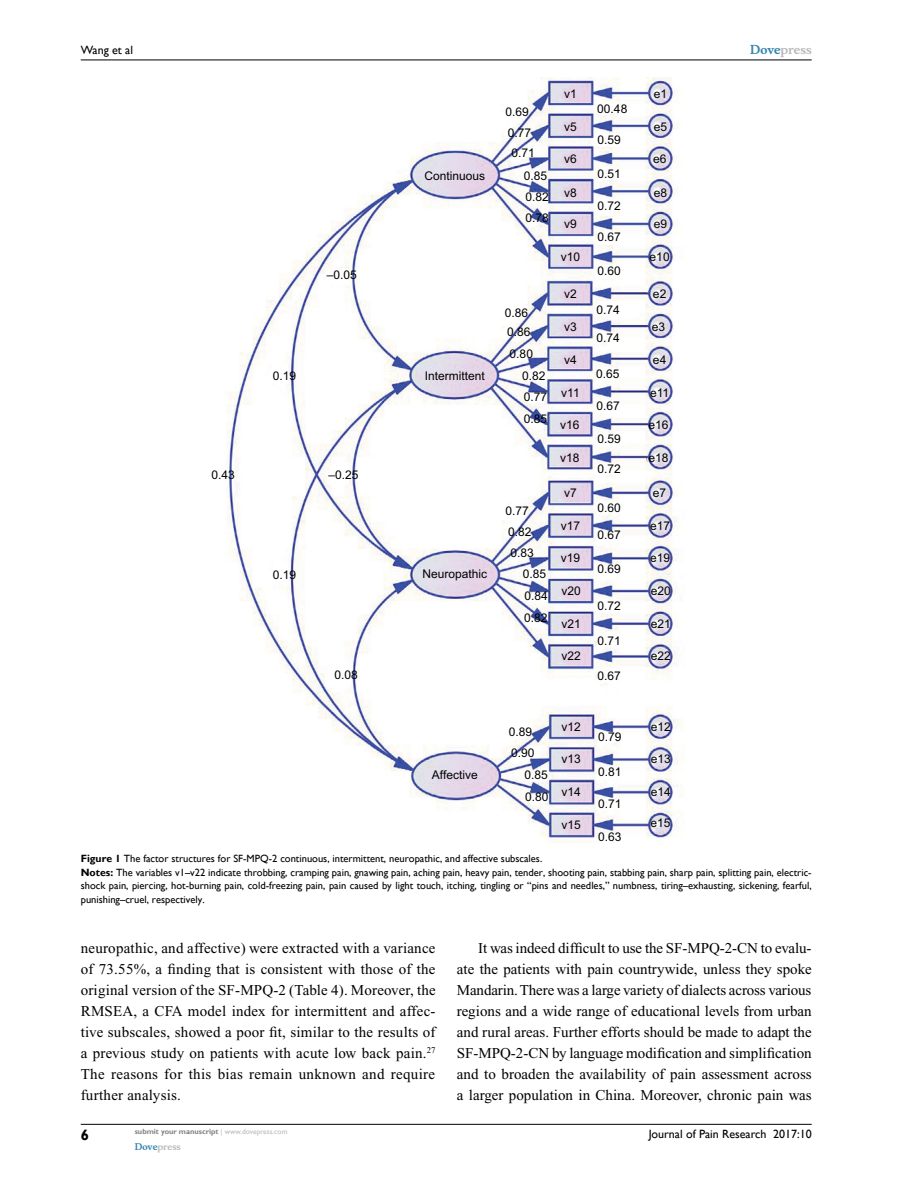
<style>
.page{position:relative;width:918px;height:1188px;background:#fff}
.page>*{position:absolute;margin:0;border:0;box-sizing:border-box;transform-origin:0 0}
.t1{font:15px/21px "Times New Roman";color:#000;text-align:justify}
.t2{font:700 15px "Gill Sans";color:#000}
.t3{font:12px/21.9px "Arial";color:#000}
.t4{font:12px "Gill Sans";color:#000}
.t5{font:700 12px "Musee";color:#b8babc}
.t6{font:10.5px/13.5px "Gill Sans";color:#000}
.t7{font:700 9px "Musee";color:#b8babc}
.t8{font:700 7.5px "Gill Sans";color:#808285}
.s1{color:#3785ad}
.s2{font-weight:700}
.s3{font-weight:400;color:#b8babc}
</style>
<div class="page">
<hr style="left:81px;top:1124px;width:731px;height:1px;background:#000">
<hr style="left:81px;top:60px;width:731px;height:1px;background:#000">
<img style="left:226px;top:78px;width:459px;height:760px">
<p class="t4" style="left:81px;top:43px;width:54px">Wang et al</p>
<p class="t3" style="left:212px;top:465px;width:25px">0.43</p>
<p class="t3" style="left:327px;top:265px;width:32px">–0.05</p>
<p class="t3" style="left:273px;top:365px;width:25px">0.19</p>
<p class="t3" style="left:329px;top:465px;width:32px">–0.25</p>
<p class="t3" style="left:273px;top:565px;width:25px">0.19</p>
<p class="t3" style="left:334px;top:664px;width:25px">0.08</p>
<p class="t3" style="left:425px;top:165px;width:62px">Continuous</p>
<p class="t3" style="left:425px;top:366px;width:62px">Intermittent</p>
<p class="t3" style="left:423px;top:564px;width:66px">Neuropathic</p>
<p class="t3" style="left:564px;top:84px;width:14px">v1</p>
<p class="t3" style="left:564px;top:117px;width:14px">v5</p>
<p class="t3" style="left:564px;top:149px;width:14px">v6</p>
<p class="t3" style="left:653px;top:149px;width:15px">e6</p>
<p class="t3" style="left:564px;top:182px;width:14px">v8</p>
<p class="t3" style="left:654px;top:182px;width:15px">e8</p>
<p class="t3" style="left:564px;top:214px;width:14px">v9</p>
<p class="t3" style="left:654px;top:214px;width:15px">e9</p>
<p class="t3" style="left:561px;top:247px;width:21px">v10</p>
<p class="t3" style="left:650px;top:247px;width:22px">e10</p>
<p class="t3" style="left:564px;top:283px;width:14px">v2</p>
<p class="t3" style="left:653px;top:283px;width:15px">e2</p>
<p class="t3" style="left:564px;top:317px;width:14px">v3</p>
<p class="t3" style="left:652px;top:317px;width:15px">e3</p>
<p class="t3" style="left:564px;top:350px;width:14px">v4</p>
<p class="t3" style="left:653px;top:350px;width:15px">e4</p>
<p class="t3" style="left:561px;top:382px;width:20px">v11</p>
<p class="t3" style="left:650px;top:382px;width:21px">e11</p>
<p class="t3" style="left:560px;top:415px;width:21px">v16</p>
<p class="t3" style="left:649px;top:415px;width:22px">e16</p>
<p class="t3" style="left:560px;top:448px;width:21px">v18</p>
<p class="t3" style="left:649px;top:448px;width:22px">e18</p>
<p class="t3" style="left:564px;top:483px;width:14px">v7</p>
<p class="t3" style="left:653px;top:483px;width:15px">e7</p>
<p class="t3" style="left:561px;top:515px;width:21px">v17</p>
<p class="t3" style="left:561px;top:548px;width:21px">v19</p>
<p class="t3" style="left:561px;top:581px;width:21px">v20</p>
<p class="t3" style="left:561px;top:613px;width:21px">v21</p>
<p class="t3" style="left:561px;top:646px;width:21px">v22</p>
<p class="t3" style="left:654px;top:84px;width:15px">e1</p>
<p class="t3" style="left:654px;top:117px;width:15px">e5</p>
<p class="t3" style="left:506px;top:102px;width:25px">0.69</p>
<p class="t3" style="left:597px;top:99px;width:32px">00.48</p>
<p class="t3" style="left:508px;top:124px;width:28px;line-height:20.4px;text-align:center">0.77<br>0.71</p>
<p class="t3" style="left:524px;top:165px;width:27px">0.85<br>0.82</p>
<p class="t3" style="left:526px;top:208px;width:25px">0.78</p>
<p class="t3" style="left:597px;top:130px;width:25px">0.59</p>
<p class="t3" style="left:597px;top:164px;width:25px">0.51</p>
<p class="t3" style="left:597px;top:196px;width:25px">0.72</p>
<p class="t3" style="left:597px;top:227px;width:25px">0.67</p>
<p class="t3" style="left:597px;top:261px;width:25px">0.60</p>
<p class="t3" style="left:596px;top:299px;width:25px">0.74</p>
<p class="t3" style="left:596px;top:327px;width:25px">0.74</p>
<p class="t3" style="left:596px;top:364px;width:25px">0.65</p>
<p class="t3" style="left:596px;top:396px;width:25px">0.67</p>
<p class="t3" style="left:597px;top:428px;width:25px">0.59</p>
<p class="t3" style="left:597px;top:459px;width:25px">0.72</p>
<p class="t3" style="left:597px;top:498px;width:25px">0.60</p>
<p class="t3" style="left:597px;top:525px;width:25px">0.67</p>
<p class="t3" style="left:597px;top:559px;width:25px">0.69</p>
<p class="t3" style="left:597px;top:596px;width:25px">0.72</p>
<p class="t3" style="left:597px;top:631px;width:25px">0.71</p>
<p class="t3" style="left:597px;top:666px;width:25px">0.67</p>
<p class="t3" style="left:505px;top:303px;width:25px">0.86</p>
<p class="t3" style="left:507px;top:322px;width:25px">0.86</p>
<p class="t3" style="left:510px;top:343px;width:25px">0.80</p>
<p class="t3" style="left:522px;top:365px;width:25px">0.82</p>
<p class="t3" style="left:524px;top:387px;width:25px">0.77</p>
<p class="t3" style="left:524px;top:409px;width:25px">0.85</p>
<p class="t3" style="left:505px;top:501px;width:25px">0.77</p>
<p class="t3" style="left:508px;top:522px;width:25px">0.82</p>
<p class="t3" style="left:510px;top:543px;width:25px">0.83</p>
<p class="t3" style="left:523px;top:564px;width:25px">0.85</p>
<p class="t3" style="left:524px;top:586px;width:25px">0.84<br>0.82</p>
<p class="t3" style="left:650px;top:515px;width:22px">e17</p>
<p class="t3" style="left:650px;top:548px;width:22px">e19</p>
<p class="t3" style="left:651px;top:581px;width:22px">e20</p>
<p class="t3" style="left:651px;top:613px;width:22px">e21</p>
<p class="t3" style="left:651px;top:646px;width:22px">e22</p>
<p class="t5" style="left:750px;top:43px;width:63px"><span class="s1">Dove</span>press</p>
<p class="t3" style="left:651px;top:717px;width:22px">e12</p>
<p class="t3" style="left:651px;top:749px;width:22px">e13</p>
<p class="t3" style="left:651px;top:782px;width:22px">e14</p>
<p class="t3" style="left:651px;top:813px;width:22px">e15</p>
<p class="t6" style="left:81px;top:852px;width:732px"><span class="s2">Figure 1</span> The factor structures for SF-MPQ-2 continuous, intermittent, neuropathic, and affective subscales.<br><span class="s2">Notes:</span> The variables v1–v22 indicate throbbing, cramping pain, gnawing pain, aching pain, heavy pain, tender, shooting pain, stabbing pain, sharp pain, splitting pain, electric&shy;shock pain, piercing, hot-burning pain, cold-freezing pain, pain caused by light touch, itching, tingling or “pins and needles,” numbness, tiring–exhausting, sickening, fearful, punishing–cruel, respectively.</p>
<p class="t1" style="left:81px;top:938px;width:357px">neuropathic, and affective) were extracted with a variance of 73.55%, a finding that is consistent with those of the original version of the SF-MPQ-2 (Table 4). Moreover, the RMSEA, a CFA model index for intermittent and affec&shy;tive subscales, showed a poor fit, similar to the results of a previous study on patients with acute low back pain.<sup>27<br></sup>The reasons for this bias remain unknown and require further analysis.</p>
<p class="t1" style="left:457px;top:938px;width:356px;text-indent:21px">It was indeed difficult to use the SF-MPQ-2-CN to evalu&shy;ate the patients with pain countrywide, unless they spoke Mandarin. There was a large variety of dialects across various regions and a wide range of educational levels from urban and rural areas. Further efforts should be made to adapt the SF-MPQ-2-CN by language modification and simplification and to broaden the availability of pain assessment across a larger population in China. Moreover, chronic pain was</p>
<p class="t3" style="left:561px;top:717px;width:21px">v12</p>
<p class="t3" style="left:561px;top:749px;width:21px">v13</p>
<p class="t3" style="left:561px;top:782px;width:21px">v14</p>
<p class="t3" style="left:509px;top:723px;width:27px;line-height:20.2px">0.89<br>0.90</p>
<p class="t3" style="left:525px;top:765px;width:25px">0.85<br>0.80</p>
<p class="t3" style="left:598px;top:727px;width:25px">0.79</p>
<p class="t3" style="left:598px;top:761px;width:25px">0.81</p>
<p class="t3" style="left:598px;top:794px;width:25px">0.71</p>
<p class="t3" style="left:598px;top:827px;width:25px">0.63</p>
<p class="t3" style="left:432px;top:765px;width:47px">Affective</p>
<p class="t3" style="left:561px;top:815px;width:21px">v15</p>
<p class="t2" style="left:81px;top:1126px;width:10px">6</p>
<p class="t8" style="left:135px;top:1127px;width:154px">submit your manuscript <span class="s3">| www.dovepress.com</span></p>
<p class="t7" style="left:135px;top:1141px;width:48px"><span class="s1">Dove</span>press</p>
<p class="t4" style="left:649px;top:1127px;width:164px">Journal of Pain Research 2017:10</p>
</div>
